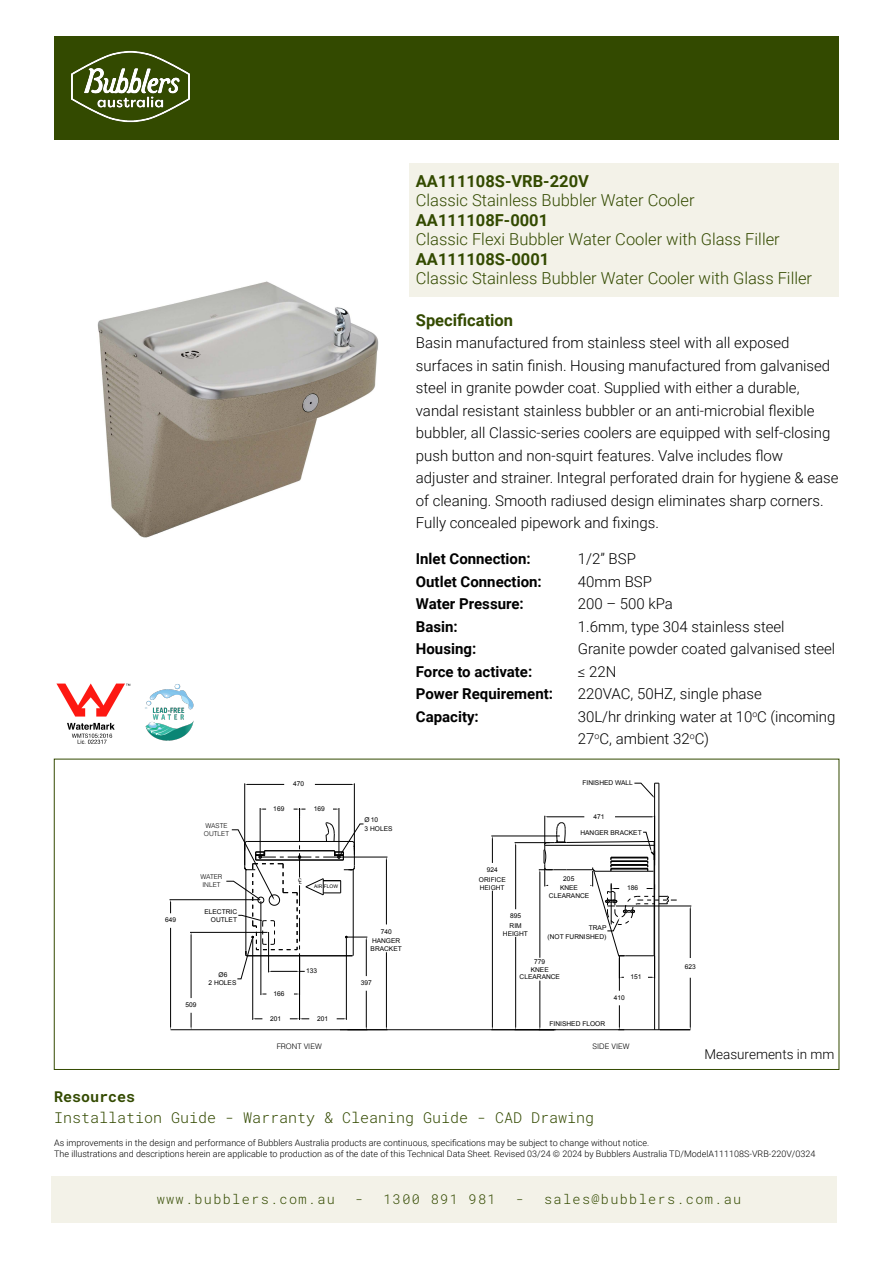
<style>
.page{position:relative;width:893px;height:1263px;background:#fff}
.page>*{position:absolute;margin:0;border:0;box-sizing:border-box;transform-origin:0 0}
.t1{font:300 16.5px "Roboto";color:#334a00}
.t2{font:700 16.5px "Roboto";color:#334a00}
.t3{font:300 15px/22.5px "Roboto";color:#000}
.t4{font:700 15px "Roboto";color:#000}
.t5{font:300 15px "Roboto Mono";color:#334a00}
.t6{font:700 15px "Roboto Mono";color:#334a00}
.t7{font:300 13.5px "Roboto Mono";letter-spacing:.1em;color:#334a00}
.t8{font:300 13.5px "Roboto";color:#000}
.t9{font:300 9px/10.8px "Roboto";color:#000}
.t10{font:300 7.65px "Helvetica LT Std";color:#000}
.t11{font:6.6px/9.6px "Arial";color:#000;text-align:center}
.t12{font:300 6.6px/7.9px "Helvetica LT Std";color:#000}
.t13{font:4.95px "Arial";color:#000}
</style>
<div class="page">
<div style="left:54px;top:36px;width:785px;height:103px;background:#334a00"></div>
<div style="left:52px;top:1176px;width:785px;height:46px;background:#f3f2e8"></div>
<img style="left:71px;top:50px;width:119px;height:73px">
<div style="left:409px;top:163px;width:430px;height:133px;background:#f3f2e8"></div>
<img style="left:57px;top:683px;width:73px;height:60px">
<img style="left:145px;top:684px;width:49px;height:57px">
<img style="left:97px;top:281px;width:282px;height:257px">
<hr style="left:346px;top:938px;width:1px;height:82px;background:#000">
<hr style="left:252px;top:938px;width:1px;height:82px;background:#000">
<hr style="left:299px;top:957px;width:1px;height:63px;background:#000">
<svg style="left:290px;top:1018px;width:19px;height:1px"></svg>
<hr style="left:261px;top:901px;width:1px;height:94px;background:#000">
<hr style="left:354px;top:783px;width:1px;height:68px;background:#000">
<hr style="left:244px;top:783px;width:1px;height:68px;background:#000">
<hr style="left:315px;top:784px;width:37px;height:1px;background:#000">
<hr style="left:247px;top:784px;width:37px;height:1px;background:#000">
<hr style="left:340px;top:857px;width:47px;height:1px;background:#000">
<hr style="left:386px;top:859px;width:1px;height:65px;background:#000">
<hr style="left:386px;top:952px;width:1px;height:75px;background:#000">
<hr style="left:366px;top:991px;width:1px;height:36px;background:#000">
<hr style="left:515px;top:842px;width:35px;height:1px;background:#000">
<hr style="left:515px;top:845px;width:1px;height:64px;background:#000">
<hr style="left:515px;top:937px;width:1px;height:90px;background:#000">
<hr style="left:540px;top:980px;width:1px;height:47px;background:#000">
<hr style="left:619px;top:958px;width:1px;height:33px;background:#000">
<svg style="left:618px;top:1005px;width:2px;height:24px"></svg>
<hr style="left:491px;top:836px;width:69px;height:1px;background:#000">
<hr style="left:492px;top:891px;width:1px;height:136px;background:#000">
<svg style="left:492px;top:836px;width:1px;height:27px"></svg>
<hr style="left:659px;top:783px;width:1px;height:247px;background:#000">
<svg style="left:634px;top:783px;width:25px;height:15px"></svg>
<hr style="left:654px;top:783px;width:1px;height:247px;background:#000">
<hr style="left:171px;top:1029px;width:519px;height:1px;background:#000">
<svg style="left:226px;top:808px;width:141px;height:171px"></svg>
<hr style="left:190px;top:932px;width:78px;height:1px;background:#000">
<hr style="left:191px;top:934px;width:1px;height:64px;background:#000">
<svg style="left:191px;top:1013px;width:1px;height:17px"></svg>
<hr style="left:169px;top:899px;width:91px;height:1px;background:#000">
<hr style="left:170px;top:928px;width:1px;height:99px;background:#000">
<svg style="left:170px;top:900px;width:1px;height:13px"></svg>
<hr style="left:616px;top:906px;width:75px;height:1px;background:#000">
<hr style="left:690px;top:908px;width:1px;height:50px;background:#000">
<hr style="left:690px;top:978px;width:1px;height:49px;background:#000">
<svg style="left:539px;top:816px;width:138px;height:162px"></svg>
<p class="t11" style="left:165px;top:915px;width:13px">649</p>
<p class="t12" style="left:204px;top:822px;width:27px">WASTE<br>OUTLET</p>
<p class="t12" style="left:201px;top:873px;width:23px">WATER<br>INLET</p>
<p class="t11" style="left:204px;top:907px;width:34px;line-height:7.9px;text-align:right">ELECTRIC<br>OUTLET</p>
<p class="t11" style="left:186px;top:1000px;width:13px">509</p>
<p class="t11" style="left:208px;top:971px;width:29px;line-height:7.6px">Ø6<br>2 HOLES</p>
<p class="t2" style="left:416px;top:169px;width:175px">AA111108S-VRB-220V</p>
<p class="t1" style="left:416px;top:189px;width:280px">Classic Stainless Bubbler Water Cooler</p>
<p class="t2" style="left:416px;top:208px;width:134px">AA111108F-0001</p>
<p class="t1" style="left:416px;top:228px;width:365px">Classic Flexi Bubbler Water Cooler with Glass Filler</p>
<p class="t2" style="left:416px;top:247px;width:135px">AA111108S-0001</p>
<p class="t1" style="left:416px;top:267px;width:398px">Classic Stainless Bubbler Water Cooler with Glass Filler</p>
<p class="t2" style="left:416px;top:308px;width:99px">Specification</p>
<p class="t3" style="left:416px;top:331px;width:424px">Basin manufactured from stainless steel with all exposed surfaces in satin finish. Housing manufactured from galvanised steel in granite powder coat. Supplied with either a durable, vandal resistant stainless bubbler or an anti-microbial flexible bubbler, all Classic-series coolers are equipped with self-closing push button and non-squirt features. Valve includes flow adjuster and strainer. Integral perforated drain for hygiene &amp; ease of cleaning. Smooth radiused design eliminates sharp corners.<br>Fully concealed pipework and fixings.</p>
<p class="t4" style="left:416px;top:548px;width:116px">Inlet Connection:</p>
<p class="t3" style="left:578px;top:547px;width:60px">1/2” BSP</p>
<p class="t4" style="left:416px;top:571px;width:127px">Outlet Connection:</p>
<p class="t3" style="left:578px;top:569px;width:76px">40mm BSP</p>
<p class="t4" style="left:416px;top:593px;width:109px">Water Pressure:</p>
<p class="t3" style="left:578px;top:592px;width:97px">200 – 500 kPa</p>
<p class="t4" style="left:416px;top:616px;width:43px">Basin:</p>
<p class="t3" style="left:578px;top:614px;width:208px">1.6mm, type 304 stainless steel</p>
<p class="t4" style="left:416px;top:638px;width:62px">Housing:</p>
<p class="t3" style="left:578px;top:637px;width:259px">Granite powder coated galvanised steel</p>
<p class="t4" style="left:416px;top:661px;width:118px">Force to activate:</p>
<p class="t3" style="left:578px;top:659px;width:40px">≤ 22N</p>
<p class="t4" style="left:416px;top:683px;width:139px">Power Requirement:</p>
<p class="t3" style="left:578px;top:682px;width:186px">220VAC, 50HZ, single phase</p>
<p class="t4" style="left:416px;top:706px;width:64px">Capacity:</p>
<p class="t3" style="left:578px;top:704px;width:259px">30L/hr drinking water at 10<sup>o</sup>C (incoming<br>27<sup>o</sup>C, ambient 32<sup>o</sup>C)</p>
<p class="t11" style="left:293px;top:779px;width:13px">470</p>
<p class="t11" style="left:582px;top:778px;width:52px">FINISHED WALL</p>
<p class="t11" style="left:273px;top:804px;width:13px">169</p>
<p class="t11" style="left:314px;top:804px;width:13px">169</p>
<p class="t11" style="left:365px;top:815px;width:29px;line-height:9.1px;text-align:left">Ø10<br>3 HOLES</p>
<p class="t11" style="left:594px;top:811px;width:13px">471</p>
<p class="t11" style="left:580px;top:827px;width:63px">HANGER BRACKET</p>
<p class="t13" style="left:298px;top:877px;width:5px">C</p>
<p class="t13" style="left:299px;top:879px;width:4px">L</p>
<p class="t13" style="left:314px;top:883px;width:25px">AIR FLOW</p>
<p class="t11" style="left:479px;top:865px;width:28px">924<br>ORIFICE</p>
<p class="t11" style="left:480px;top:882px;width:26px">HEIGHT</p>
<p class="t11" style="left:560px;top:873px;width:20px">205<br>KNEE</p>
<p class="t11" style="left:549px;top:891px;width:42px">CLEARANCE</p>
<p class="t11" style="left:627px;top:883px;width:13px">186</p>
<p class="t11" style="left:306px;top:966px;width:13px">133</p>
<p class="t11" style="left:372px;top:926px;width:30px">740<br>HANGER</p>
<p class="t11" style="left:371px;top:944px;width:33px">BRACKET</p>
<p class="t11" style="left:361px;top:978px;width:13px">397</p>
<p class="t11" style="left:510px;top:911px;width:14px;text-align:left">895<br>RIM</p>
<p class="t11" style="left:503px;top:929px;width:26px">HEIGHT</p>
<p class="t11" style="left:520px;top:957px;width:42px;line-height:7.9px">779<br>KNEE<br>CLEARANCE</p>
<p class="t11" style="left:548px;top:923px;width:60px;line-height:9px;text-align:right">TRAP<br>(NOT FURNISHED)</p>
<p class="t11" style="left:630px;top:972px;width:13px">151</p>
<p class="t11" style="left:685px;top:962px;width:13px">623</p>
<p class="t11" style="left:273px;top:989px;width:13px">166</p>
<p class="t11" style="left:614px;top:993px;width:13px">410</p>
<p class="t11" style="left:270px;top:1013px;width:13px">201</p>
<p class="t11" style="left:317px;top:1013px;width:13px">201</p>
<p class="t11" style="left:550px;top:1019px;width:57px">FINISHED FLOOR</p>
<p class="t10" style="left:277px;top:1041px;width:47px">FRONT VIEW</p>
<p class="t10" style="left:592px;top:1041px;width:39px">SIDE VIEW</p>
<p class="t8" style="left:704px;top:1045px;width:131px">Measurements in mm</p>
<p class="t6" style="left:54px;top:1086px;width:82px">Resources</p>
<p class="t5" style="left:54px;top:1107px;width:542px">Installation Guide - Warranty &amp; Cleaning Guide - CAD Drawing</p>
<p class="t9" style="left:54px;top:1137px;width:763px">As improvements in the design and performance of Bubblers Australia products are continuous, specifications may be subject to change without notice.<br>The illustrations and descriptions herein are applicable to production as of the date of this Technical Data Sheet. Revised 03/24 © 2024 by Bubblers Australia TD/ModelA111108S-VRB-220V/0324</p>
<p class="t7" style="left:157px;top:1190px;width:180px">www.bubblers.com.au</p>
<p class="t7" style="left:355px;top:1190px;width:142px">- 1300 891 981</p>
<p class="t7" style="left:516px;top:1190px;width:227px">- sales@bubblers.com.au</p>
</div>
